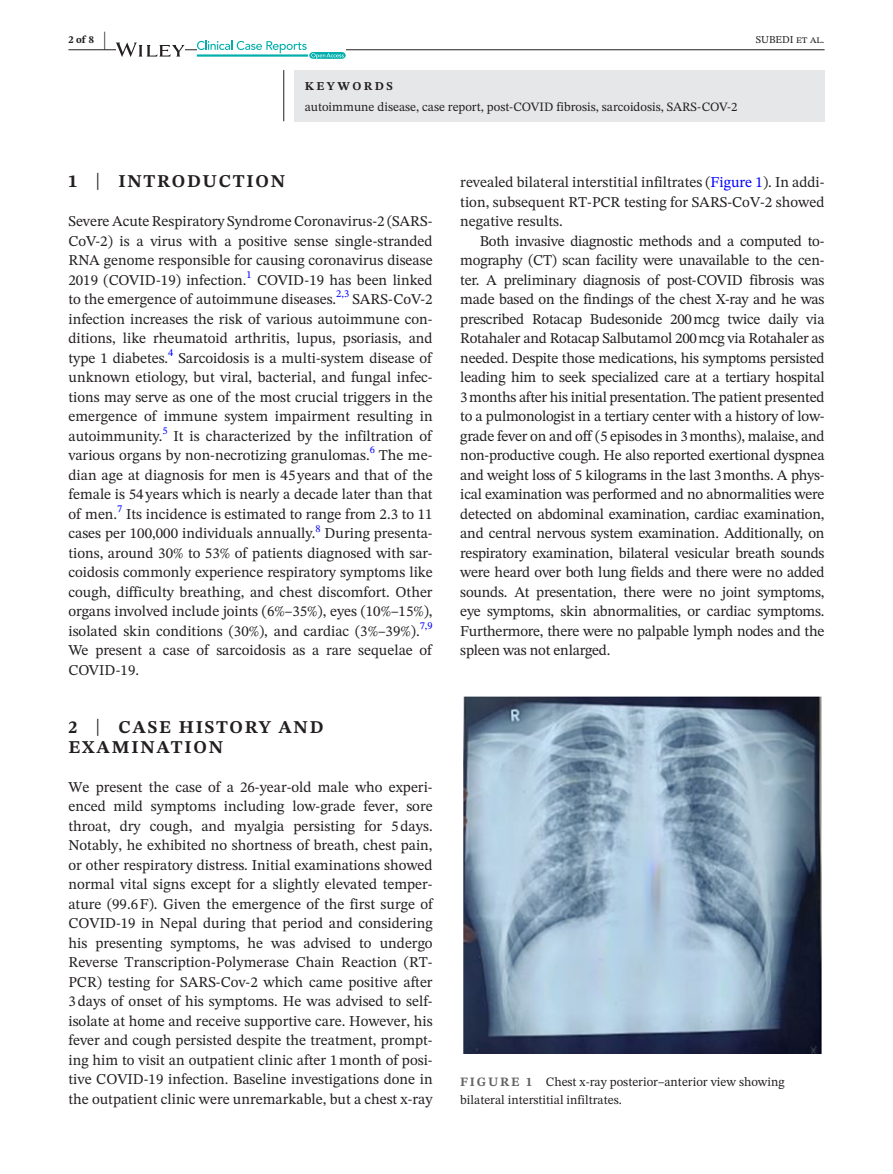
<style>
.page{position:relative;width:893px;height:1174px;background:#fff}
.page>*{position:absolute;margin:0;border:0;box-sizing:border-box;transform-origin:0 0}
.t1{font:700 18px/19.5px "STIX Two Text";letter-spacing:.1em;color:#231f20}
.t2{font:15px/19.5px "STIX Two Text";color:#231f20;text-align:justify}
.t3{font:12.75px/18px "STIX Two Text";color:#231f20}
.t4{font:700 12px "STIX Two Text";letter-spacing:.2em;color:#231f20}
.t5{font:10.5px "STIX Two Text";color:#00f}
.t6{font:10.5px "STIX Two Text";color:#231f20}
.t7{font:700 10.5px "STIX Two Text";color:#231f20}
.s1{font-size:21px}
.s2{font-weight:400;font-size:23.7px}
.s3{color:#00f}
.s4{font-weight:700;color:#636366}
</style>
<div class="page">
<hr style="left:68px;top:49px;width:756px;height:1px;background:#231f20">
<svg style="left:116px;top:43px;width:69px;height:14px"></svg>
<svg style="left:197px;top:41px;width:149px;height:18px"></svg>
<div style="left:294px;top:70px;width:530px;height:51px;background:#e6e7e9"></div>
<hr style="left:283px;top:70px;width:1px;height:51px;background:#231f20">
<img style="left:464px;top:696px;width:357px;height:357px">
<p class="t7" style="left:68px;top:32px;width:39px">2 of 8 <span class="s1">|</span></p>
<p class="t6" style="left:756px;top:32px;width:70px">SUBEDI et al.</p>
<p class="t4" style="left:305px;top:77px;width:90px">KEYWORDS</p>
<p class="t3" style="left:305px;top:97px;width:434px">autoimmune disease, case report, post-COVID fibrosis, sarcoidosis, SARS-COV-2</p>
<p class="t1" style="left:68px;top:172px;width:218px">1 <span class="s2">|</span> INTRODUCTION</p>
<p class="t2" style="left:68px;top:211px;width:366px">Severe Acute Respiratory Syndrome Coronavirus-2 (SARS-CoV-2) is a virus with a positive sense single-stranded RNA genome responsible for causing coronavirus disease 2019 (COVID-19) infection.</p>
<p class="t5" style="left:247px;top:267px;width:7px">1</p>
<p class="t2" style="left:68px;top:270px;width:366px;text-indent:189px">COVID-19 has been linked to the emergence of autoimmune diseases.</p>
<p class="t5" style="left:336px;top:286px;width:14px">2,3</p>
<p class="t2" style="left:68px;top:289px;width:366px;text-indent:284px">SARS-CoV-2 infection increases the risk of various autoimmune con&shy;ditions, like rheumatoid arthritis, lupus, psoriasis, and type 1 diabetes.</p>
<p class="t5" style="left:168px;top:345px;width:7px">4</p>
<p class="t2" style="left:68px;top:348px;width:366px;text-indent:110px">Sarcoidosis is a multi-system disease of unknown etiology, but viral, bacterial, and fungal infec&shy;tions may serve as one of the most crucial triggers in the emergence of immune system impairment resulting in autoimmunity.</p>
<p class="t5" style="left:162px;top:423px;width:7px">5</p>
<p class="t2" style="left:68px;top:426px;width:365px;text-indent:105px">It is characterized by the infiltration of various organs by non-necrotizing granulomas.</p>
<p class="t5" style="left:370px;top:442px;width:7px">6</p>
<p class="t2" style="left:68px;top:445px;width:366px;text-indent:310px">The me&shy;dian age at diagnosis for men is 45 years and that of the female is 54 years which is nearly a decade later than that of men.</p>
<p class="t5" style="left:117px;top:501px;width:7px">7</p>
<p class="t2" style="left:68px;top:504px;width:366px;text-indent:58px">Its incidence is estimated to range from 2.3 to 11 cases per 100,000 individuals annually.</p>
<p class="t5" style="left:315px;top:520px;width:7px">8</p>
<p class="t2" style="left:68px;top:523px;width:366px;text-indent:256px">During presenta&shy;tions, around 30% to 53% of patients diagnosed with sar&shy;coidosis commonly experience respiratory symptoms like cough, difficulty breathing, and chest discomfort. Other organs involved include joints (6%–35%), eyes (10%–15%), isolated skin conditions (30%), and cardiac (3%–39%).</p>
<p class="t5" style="left:420px;top:618px;width:14px">7,9</p>
<p class="t2" style="left:68px;top:640px;width:365px">We present a case of sarcoidosis as a rare sequelae of<br>COVID-19.</p>
<p class="t1" style="left:68px;top:718px;width:257px">2 <span class="s2">|</span> CASE HISTORY AND<br>EXAMINATION</p>
<p class="t2" style="left:68px;top:777px;width:366px">We present the case of a 26-year-old male who experi&shy;enced mild symptoms including low-grade fever, sore throat, dry cough, and myalgia persisting for 5days.<br>Notably, he exhibited no shortness of breath, chest pain, or other respiratory distress. Initial examinations showed normal vital signs except for a slightly elevated temper&shy;ature (99.6F). Given the emergence of the first surge of COVID-19 in Nepal during that period and considering his presenting symptoms, he was advised to undergo Reverse Transcription-Polymerase Chain Reaction (RT-PCR) testing for SARS-Cov-2 which came positive after 3days of onset of his symptoms. He was advised to self&shy;isolate at home and receive supportive care. However, his fever and cough persisted despite the treatment, prompt&shy;ing him to visit an outpatient clinic after 1month of posi&shy;tive COVID-19 infection. Baseline investigations done in the outpatient clinic were unremarkable, but a chest x-ray</p>
<p class="t2" style="left:460px;top:172px;width:366px">revealed bilateral interstitial infiltrates (<span class="s3">Figure 1</span>). In addi&shy;tion, subsequent RT-PCR testing for SARS-CoV-2 showed negative results.</p>
<p class="t2" style="left:460px;top:231px;width:366px;text-indent:20px">Both invasive diagnostic methods and a computed to&shy;mography (CT) scan facility were unavailable to the cen&shy;ter. A preliminary diagnosis of post-COVID fibrosis was made based on the findings of the chest X-ray and he was prescribed Rotacap Budesonide 200mcg twice daily via Rotahaler and Rotacap Salbutamol 200mcg via Rotahaler as needed. Despite those medications, his symptoms persisted leading him to seek specialized care at a tertiary hospital 3months after his initial presentation. The patient presented to a pulmonologist in a tertiary center with a history of low&shy;grade fever on and off (5 episodes in 3months), malaise, and non-productive cough. He also reported exertional dyspnea and weight loss of 5 kilograms in the last 3months. A phys&shy;ical examination was performed and no abnormalities were detected on abdominal examination, cardiac examination, and central nervous system examination. Additionally, on respiratory examination, bilateral vesicular breath sounds were heard over both lung fields and there were no added sounds. At presentation, there were no joint symptoms, eye symptoms, skin abnormalities, or cardiac symptoms.<br>Furthermore, there were no palpable lymph nodes and the spleen was not enlarged.</p>
<p class="t3" style="left:460px;top:1072px;width:326px"><span class="s4">FIGURE 1</span> Chest x-ray posterior–anterior view showing bilateral interstitial infiltrates.</p>
</div>
